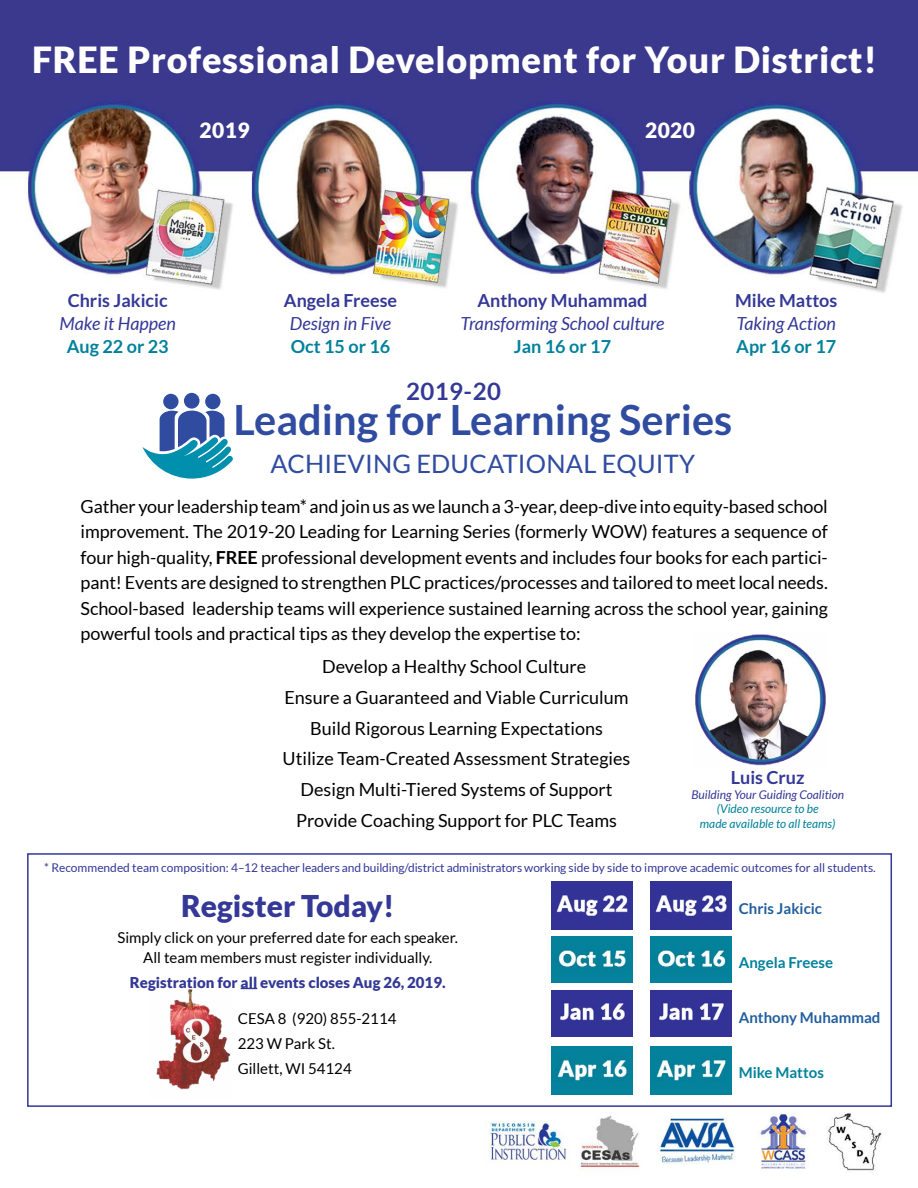
<style>
.page{position:relative;width:918px;height:1188px;background:#fff}
.page>*{position:absolute;margin:0;border:0;box-sizing:border-box;transform-origin:0 0}
.t1{font:700 41.55px "Lato";color:#304ca0}
.t2{font:900 36px "Lato";letter-spacing:.02em;color:#fff}
.t3{font:900 30px "Lato";color:#343896}
.t4{font:25.5px "Lato";letter-spacing:.005em;color:#304ca0}
.t5{font:700 24px "Lato";letter-spacing:.02em;color:#343896}
.t6{font:900 21px "Lato";letter-spacing:.02em;color:#fff}
.t7{font:18px/25.5px "Lato";color:#000;text-align:justify}
.t8{font:italic 18px "Lato";color:#343896}
.t9{font:700 18px "Lato";color:#343896}
.t10{font:700 18px "Lato";color:#00819b}
.t11{font:15px/24.9px "Lato";color:#000;text-align:center}
.t12{font:900 15px "Lato";color:#343896}
.t13{font:700 15px "Lato";color:#215e9e}
.t14{font:700 15px "Lato";color:#00819b}
.t15{font:12px "Lato";color:#343896}
.t16{font:italic 12px/14.4px "Lato";color:#00819b;text-align:center}
.t17{font:italic 12px "Lato";color:#343896}
.s1{font-weight:700}
</style>
<div class="page">
<img style="left:0;top:0;width:918px;height:1172px">
<div style="left:27px;top:853px;width:865px;height:254px;background:#fff;border:2px solid #343896"></div>
<div style="left:163px;top:394px;width:16px;height:15px;background:#304ca0;border-radius:50%"></div>
<div style="left:184px;top:393px;width:16px;height:16px;background:#304ca0;border-radius:50%"></div>
<div style="left:205px;top:394px;width:15px;height:15px;background:#304ca0;border-radius:50%"></div>
<svg style="left:142px;top:411px;width:91px;height:68px"></svg>
<svg style="left:241px;top:988px;width:16px;height:1px"></svg>
<img style="left:694px;top:632px;width:134px;height:134px">
<img style="left:551px;top:882px;width:81px;height:47px">
<img style="left:551px;top:937px;width:81px;height:45px">
<img style="left:551px;top:990px;width:81px;height:46px">
<img style="left:551px;top:1046px;width:81px;height:48px">
<img style="left:651px;top:882px;width:81px;height:47px">
<img style="left:651px;top:937px;width:81px;height:45px">
<img style="left:651px;top:990px;width:81px;height:46px">
<img style="left:651px;top:1046px;width:81px;height:48px">
<img style="left:156px;top:989px;width:74px;height:101px">
<h2 class="t2" style="left:32px;top:38px;width:846px">FREE Professional Development for Your District!</h2>
<p class="t6" style="left:200px;top:118px;width:51px">2019</p>
<p class="t6" style="left:645px;top:118px;width:51px">2020</p>
<p class="t9" style="left:68px;top:290px;width:101px">Chris Jakicic</p>
<p class="t8" style="left:60px;top:313px;width:118px">Make it Happen</p>
<p class="t10" style="left:67px;top:336px;width:104px">Aug 22 or 23</p>
<p class="t9" style="left:284px;top:290px;width:115px">Angela Freese</p>
<p class="t8" style="left:290px;top:313px;width:103px">Design in Five</p>
<p class="t10" style="left:291px;top:336px;width:101px">Oct 15 or 16</p>
<p class="t9" style="left:478px;top:290px;width:172px">Anthony Muhammad</p>
<p class="t8" style="left:461px;top:313px;width:205px">Transforming School culture</p>
<p class="t10" style="left:514px;top:336px;width:99px">Jan 16 or 17</p>
<h3 class="t5" style="left:406px;top:378px;width:97px">2019-20</h3>
<p class="t9" style="left:735px;top:290px;width:104px">Mike Mattos</p>
<p class="t8" style="left:737px;top:313px;width:101px">Taking Action</p>
<p class="t10" style="left:736px;top:336px;width:102px">Apr 16 or 17</p>
<h1 class="t1" style="left:234px;top:396px;width:500px">Leading for Learning Series</h1>
<h3 class="t4" style="left:271px;top:450px;width:426px">ACHIEVING EDUCATIONAL EQUITY</h3>
<p class="t7" style="left:81px;top:494px;width:749px">Gather your leadership team* and join us as we launch a 3-year, deep-dive into equity-based school improvement. The 2019-20 Leading for Learning Series (formerly WOW) features a sequence of four high-quality, <span class="s1">FREE</span> professional development events and includes four books for each partici&shy;pant! Events are designed to strengthen PLC practices/processes and tailored to meet local needs.<br>School-based leadership teams will experience sustained learning across the school year, gaining powerful tools and practical tips as they develop the expertise to:</p>
<p class="t7" style="left:283px;top:651px;width:349px;line-height:30.9px;text-align:center">Develop a Healthy School Culture<br>Ensure a Guaranteed and Viable Curriculum Build Rigorous Learning Expectations Utilize Team-Created Assessment Strategies Design Multi-Tiered Systems of Support Provide Coaching Support for PLC Teams</p>
<p class="t9" style="left:731px;top:767px;width:75px">Luis Cruz</p>
<p class="t17" style="left:691px;top:788px;width:154px">Building Your Guiding Coalition</p>
<p class="t16" style="left:700px;top:802px;width:137px">(Video resource to be<br>made available to all teams)</p>
<p class="t15" style="left:44px;top:861px;width:833px">* Recommended team composition: 4–12 teacher leaders and building/district administrators working side by side to improve academic outcomes for all students.</p>
<p class="t13" style="left:739px;top:900px;width:85px">Chris Jakicic</p>
<h3 class="t3" style="left:181px;top:889px;width:215px">Register Today!</h3>
<p class="t11" style="left:118px;top:928px;width:342px;line-height:19.5px">Simply click on your preferred date for each speaker.<br>All team members must register individually.</p>
<p class="t12" style="left:130px;top:973px;width:317px">Registration for all events closes Aug 26, 2019.</p>
<p class="t14" style="left:739px;top:954px;width:96px">Angela Freese</p>
<p class="t11" style="left:238px;top:1006px;width:160px;text-align:left">CESA 8 (920) 855-2114<br>223 W Park St.<br>Gillett, WI 54124</p>
<p class="t13" style="left:739px;top:1009px;width:143px">Anthony Muhammad</p>
<p class="t14" style="left:739px;top:1064px;width:87px">Mike Mattos</p>
</div>
